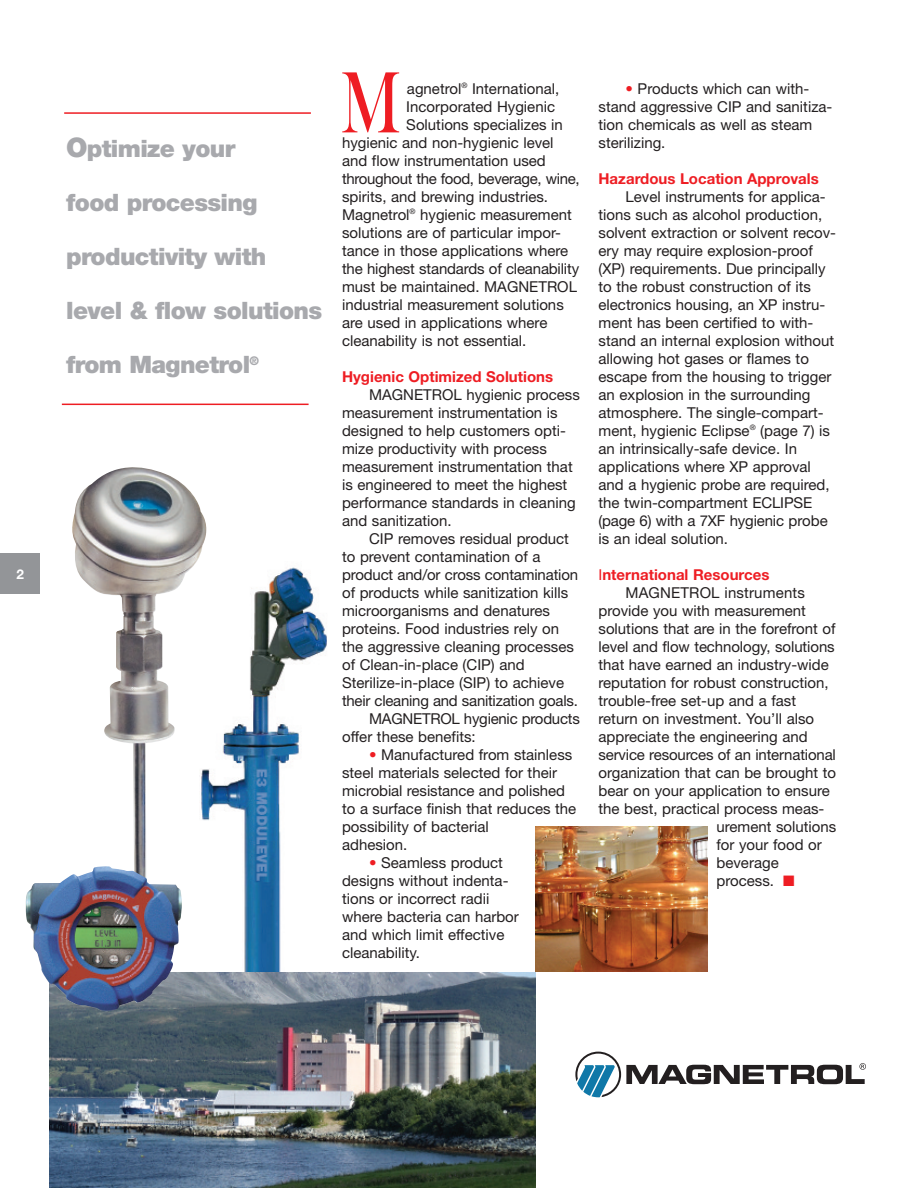
<style>
.page{position:relative;width:918px;height:1188px;background:#fff}
.page>*{position:absolute;margin:0;border:0;box-sizing:border-box;transform-origin:0 0}
.t1{font:90px "Bask Old Face";color:#ee1d23;scale:.75 1}
.t2{font:900 24px "Helvetica Neue";letter-spacing:-.025em;color:#a8a9ad}
.t3{font:15px/18px "Helvetica Neue";color:#231f20}
.t4{font:700 15px "Helvetica Neue";color:#ee1d23}
.t5{font:15px "Helvetica Neue";letter-spacing:-.02em;color:#231f20}
.t6{font:700 13.5px "Helvetica Neue";color:#fff}
.s1{font-size:27px}
.s2{color:#ee1d23}
.s3{font-weight:400}
</style>
<div class="page">
<div style="left:0;top:554px;width:40px;height:40px;background:#939598"></div>
<hr style="left:64px;top:112px;width:247px;height:2px;background:#ee1d23">
<hr style="left:62px;top:404px;width:247px;height:1px;background:#ee1d23">
<img style="left:72px;top:467px;width:135px;height:399px">
<img style="left:535px;top:827px;width:173px;height:145px">
<svg style="left:575px;top:1052px;width:291px;height:45px"></svg>
<img style="left:199px;top:561px;width:128px;height:411px">
<img style="left:50px;top:972px;width:485px;height:216px">
<img style="left:25px;top:866px;width:157px;height:146px">
<p class="t6" style="left:17px;top:569px;width:9px">2</p>
<h2 class="t2" style="left:66px;top:140px;width:171px"><span class="s1">O</span>ptimize your</h2>
<h2 class="t2" style="left:66px;top:194px;width:193px">food processing</h2>
<h2 class="t2" style="left:66px;top:248px;width:202px">productivity with</h2>
<h2 class="t2" style="left:66px;top:302px;width:258px">level &amp; flow solutions</h2>
<h2 class="t2" style="left:66px;top:356px;width:195px">from Magnetrol<sup>®</sup></h2>
<h1 class="t1" style="left:341px;top:49px;width:82px">M</h1>
<p class="t3" style="left:407px;top:81px;width:154px">agnetrol<sup>®</sup> International,</p>
<p class="t3" style="left:406px;top:99px;width:150px">Incorporated Hygienic</p>
<p class="t3" style="left:406px;top:117px;width:158px">Solutions specializes in</p>
<p class="t3" style="left:342px;top:135px;width:213px">hygienic and non-hygienic level</p>
<p class="t3" style="left:342px;top:153px;width:205px">and flow instrumentation used</p>
<p class="t5" style="left:342px;top:173px;width:239px">throughout the food, beverage, wine,</p>
<p class="t3" style="left:342px;top:189px;width:208px">spirits, and brewing industries.</p>
<p class="t3" style="left:342px;top:207px;width:231px">Magnetrol<sup>®</sup> hygienic measurement</p>
<p class="t3" style="left:342px;top:225px;width:220px">solutions are of particular impor-</p>
<p class="t3" style="left:342px;top:243px;width:228px">tance in those applications where</p>
<p class="t3" style="left:342px;top:261px;width:239px">the highest standards of cleanability</p>
<p class="t3" style="left:342px;top:279px;width:236px">must be maintained. MAGNETROL</p>
<p class="t3" style="left:342px;top:297px;width:223px">industrial measurement solutions</p>
<p class="t3" style="left:342px;top:315px;width:207px">are used in applications where</p>
<p class="t3" style="left:342px;top:333px;width:186px">cleanability is not essential.</p>
<p class="t4" style="left:342px;top:371px;width:213px">Hygienic Optimized Solutions</p>
<p class="t3" style="left:342px;top:387px;width:239px;text-indent:27px">MAGNETROL hygienic process measurement instrumentation is designed to help customers opti&shy;mize productivity with process measurement instrumentation that is engineered to meet the highest performance standards in cleaning and sanitization.</p>
<p class="t3" style="left:369px;top:531px;width:201px">CIP removes residual product</p>
<p class="t3" style="left:342px;top:549px;width:200px">to prevent contamination of a</p>
<p class="t3" style="left:342px;top:567px;width:238px">product and/or cross contamination</p>
<p class="t3" style="left:342px;top:585px;width:228px">of products while sanitization kills</p>
<p class="t3" style="left:342px;top:603px;width:209px">microorganisms and denatures</p>
<p class="t3" style="left:342px;top:621px;width:218px">proteins. Food industries rely on</p>
<p class="t3" style="left:342px;top:639px;width:233px">the aggressive cleaning processes</p>
<p class="t3" style="left:342px;top:657px;width:184px">of Clean-in-place (CIP) and</p>
<p class="t3" style="left:342px;top:675px;width:224px">Sterilize-in-place (SIP) to achieve</p>
<p class="t3" style="left:342px;top:693px;width:237px">their cleaning and sanitization goals.</p>
<p class="t3" style="left:369px;top:711px;width:212px">MAGNETROL hygienic products</p>
<p class="t3" style="left:342px;top:729px;width:135px">offer these benefits:</p>
<p class="t3" style="left:342px;top:747px;width:236px;text-indent:27px"><span class="s2">•</span> Manufactured from stainless steel materials selected for their microbial resistance and polished to a surface finish that reduces the possibility of bacterial<br>adhesion.</p>
<p class="t3" style="left:342px;top:855px;width:178px;text-indent:27px"><span class="s2">•</span> Seamless product designs without indenta&shy;tions or incorrect radii where bacteria can harbor and which limit effective cleanability.</p>
<p class="t3" style="left:599px;top:81px;width:235px;text-indent:27px"><span class="s2">•</span> Products which can with&shy;stand aggressive CIP and sanitiza&shy;tion chemicals as well as steam sterilizing.</p>
<p class="t4" style="left:599px;top:173px;width:222px">Hazardous Location Approvals</p>
<p class="t3" style="left:599px;top:189px;width:239px;text-indent:27px">Level instruments for applica&shy;tions such as alcohol production, solvent extraction or solvent recov&shy;ery may require explosion-proof (XP) requirements. Due principally to the robust construction of its electronics housing, an XP instru&shy;ment has been certified to with&shy;stand an internal explosion without allowing hot gases or flames to escape from the housing to trigger an explosion in the surrounding atmosphere. The single-compart&shy;ment, hygienic Eclipse<sup>®</sup> (page 7) is an intrinsically-safe device. In applications where XP approval and a hygienic probe are required, the twin-compartment ECLIPSE (page 6) with a 7XF hygienic probe is an ideal solution.</p>
<p class="t4" style="left:599px;top:569px;width:172px"><span class="s3">I</span>nternational Resources</p>
<p class="t3" style="left:626px;top:585px;width:181px">MAGNETROL instruments</p>
<p class="t3" style="left:599px;top:603px;width:209px">provide you with measurement</p>
<p class="t3" style="left:599px;top:621px;width:239px">solutions that are in the forefront of</p>
<p class="t3" style="left:599px;top:639px;width:238px">level and flow technology, solutions</p>
<p class="t3" style="left:599px;top:657px;width:232px">that have earned an industry-wide</p>
<p class="t3" style="left:599px;top:675px;width:232px">reputation for robust construction,</p>
<p class="t3" style="left:599px;top:693px;width:199px">trouble-free set-up and a fast</p>
<p class="t3" style="left:599px;top:711px;width:217px">return on investment. You’ll also</p>
<p class="t3" style="left:599px;top:729px;width:211px">appreciate the engineering and</p>
<p class="t3" style="left:599px;top:747px;width:239px">service resources of an international</p>
<p class="t3" style="left:599px;top:765px;width:239px">organization that can be brought to</p>
<p class="t3" style="left:599px;top:783px;width:233px">bear on your application to ensure</p>
<p class="t3" style="left:599px;top:801px;width:227px">the best, practical process meas-</p>
<p class="t3" style="left:717px;top:819px;width:121px">urement solutions</p>
<p class="t3" style="left:717px;top:837px;width:107px">for your food or</p>
<p class="t3" style="left:717px;top:855px;width:64px">beverage</p>
<p class="t3" style="left:717px;top:873px;width:80px">process. <span class="s2">■</span></p>
</div>
